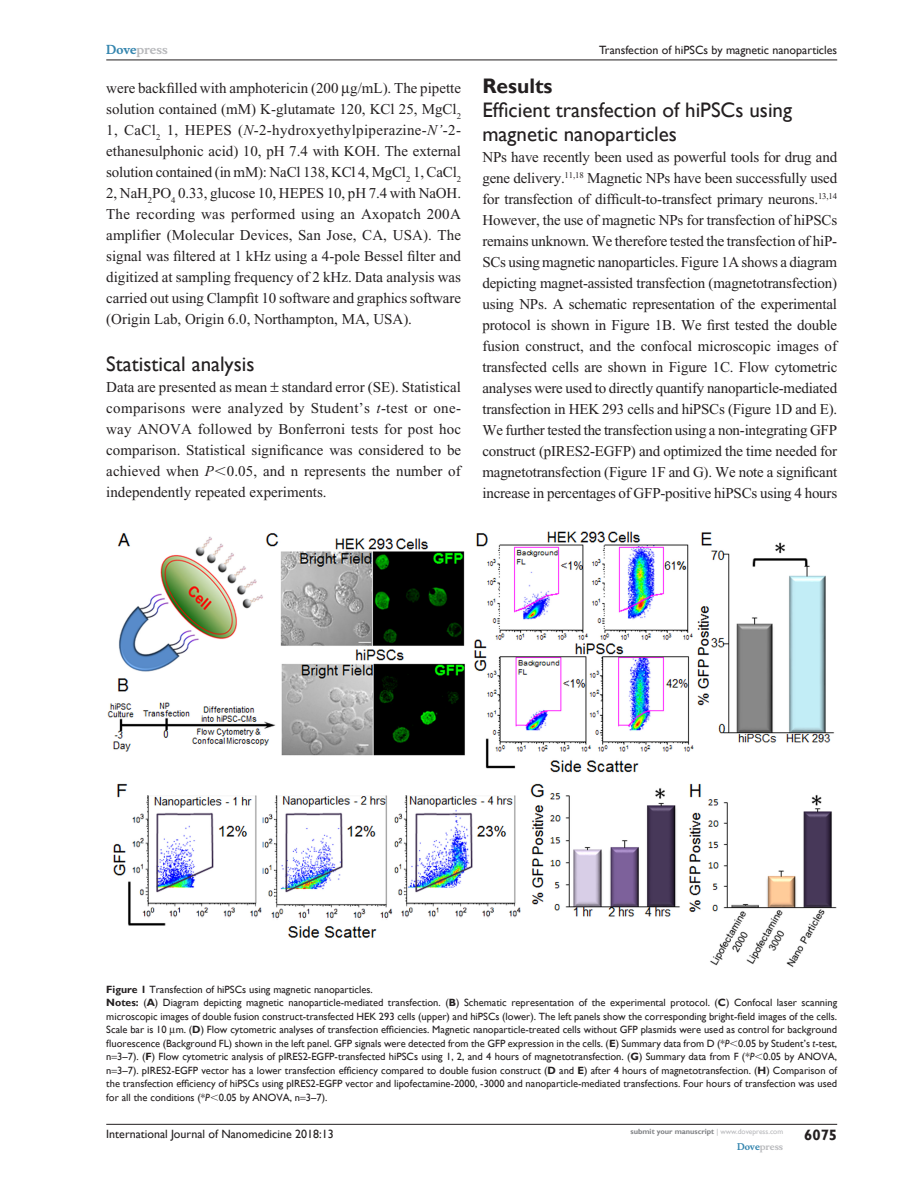
<style>
.page{position:relative;width:918px;height:1188px;background:#fff}
.page>*{position:absolute;margin:0;border:0;box-sizing:border-box;transform-origin:0 0}
.H2-after-H1{font:21px/24px "Gill Sans";color:#231f20}
.H1-before-H2{font:700 21px "Gill Sans";color:#231f20}
.TxF{font:15px/21px "Times New Roman";color:#231f20;text-align:justify}
.RunFolio-R{font:700 15px "Gill Sans";color:#231f20}
.RunH-R{font:12px "Gill Sans";color:#231f20}
.RunF-R{font:12px "Gill Sans";color:#231f20}
.RunH-Brand-R{font:700 12px "Musee";color:#b8b9bc}
.FigSNRI{font:10.5px/13.5px "Gill Sans";color:#231f20;text-align:justify}
.FigC{font:10.5px "Gill Sans";color:#231f20}
.RunF-Brand-R{font:700 9px "Musee";color:#b8b9bc}
.RunF-SubmityourMS-R{font:700 7.5px "Gill Sans";color:#808285}
.s1{color:#3485ae}
.s2{font-style:italic}
.s3{font-family:"Mathematical Pi One"}
.s4{font-weight:700}
.s5{font-weight:400;color:#b8b9bc}
</style>
<div class="page">
<hr style="left:106px;top:1124px;width:731px;height:1px;background:#231f20">
<hr style="left:106px;top:60px;width:731px;height:1px;background:#231f20">
<img style="left:107px;top:532px;width:729px;height:436px">
<p class="RunH-Brand-R" style="left:106px;top:43px;width:63px"><span class="s1">Dove</span>press</p>
<p class="TxF" style="left:106px;top:77px;width:356px">were backfilled with amphotericin (200 g/mL). The pipette solution contained (mM) K-glutamate 120, KCl 25, MgCl<sub>2<br></sub>1, CaCl<sub>2</sub> 1, HEPES (<span class="s2">N</span>-2-hydroxyethylpiperazine-<span class="s2">N’</span>-2- ethanesulphonic acid) 10, pH 7.4 with KOH. The external solution contained (in mM): NaCl 138, KCl 4, MgCl<sub>2</sub> 1, CaCl<sub>2<br></sub>2, NaH<sub>2</sub>PO<sub>4</sub> 0.33, glucose 10, HEPES 10, pH 7.4 with NaOH.<br>The recording was performed using an Axopatch 200A amplifier (Molecular Devices, San Jose, CA, USA). The signal was filtered at 1 kHz using a 4-pole Bessel filter and digitized at sampling frequency of 2 kHz. Data analysis was carried out using Clampfit 10 software and graphics software (Origin Lab, Origin 6.0, Northampton, MA, USA).</p>
<h2 class="H2-after-H1" style="left:106px;top:353px;width:150px">Statistical analysis</h2>
<p class="TxF" style="left:106px;top:377px;width:356px">Data are presented as mean standard error (SE). Statistical comparisons were analyzed by Student’s <span class="s2">t</span>-test or one&shy;way ANOVA followed by Bonferroni tests for post hoc comparison. Statistical significance was considered to be achieved when <span class="s2">P</span><span class="s3">,</span>0.05, and n represents the number of independently repeated experiments.</p>
<p class="RunH-R" style="left:599px;top:43px;width:240px">Transfection of hiPSCs by magnetic nanoparticles</p>
<p class="H1-before-H2" style="left:482px;top:73px;width:72px">Results</p>
<p class="H2-after-H1" style="left:482px;top:98px;width:311px">Efficient transfection of hiPSCs using magnetic nanoparticles</p>
<p class="TxF" style="left:482px;top:146px;width:357px">NPs have recently been used as powerful tools for drug and gene delivery.<sup>11,18</sup> Magnetic NPs have been successfully used for transfection of difficult-to-transfect primary neurons.<sup>13,14<br></sup>However, the use of magnetic NPs for transfection of hiPSCs remains unknown. We therefore tested the transfection of hiP-SCs using magnetic nanoparticles. Figure 1A shows a diagram depicting magnet-assisted transfection (magnetotransfection) using NPs. A schematic representation of the experimental protocol is shown in Figure 1B. We first tested the double fusion construct, and the confocal microscopic images of transfected cells are shown in Figure 1C. Flow cytometric analyses were used to directly quantify nanoparticle-mediated transfection in HEK 293 cells and hiPSCs (Figure 1D and E).<br>We further tested the transfection using a non-integrating GFP construct (pIRES2-EGFP) and optimized the time needed for magnetotransfection (Figure 1F and G). We note a significant increase in percentages of GFP-positive hiPSCs using 4 hours</p>
<p class="FigC" style="left:106px;top:983px;width:268px"><span class="s4">Figure 1</span> Transfection of hiPSCs using magnetic nanoparticles.</p>
<p class="FigSNRI" style="left:106px;top:996px;width:732px"><span class="s4">Notes:</span> (<span class="s4">A</span>) Diagram depicting magnetic nanoparticle-mediated transfection. (<span class="s4">B</span>) Schematic representation of the experimental protocol. (<span class="s4">C</span>) Confocal laser scanning microscopic images of double fusion construct-transfected HEK 293 cells (upper) and hiPSCs (lower). The left panels show the corresponding bright-field images of the cells.<br>Scale bar is 10 m. (<span class="s4">D</span>) Flow cytometric analyses of transfection efficiencies. Magnetic nanoparticle-treated cells without GFP plasmids were used as control for background fluorescence (Background FL) shown in the left panel. GFP signals were detected from the GFP expression in the cells. (<span class="s4">E</span>) Summary data from D (*<span class="s2">P</span><span class="s3">,</span>0.05 by Student’s <span class="s2">t</span>-test, n 3–7). (<span class="s4">F</span>) Flow cytometric analysis of pIRES2-EG FP-transfected hiPSCs using 1, 2, and 4 hours of magnetotransfection. (<span class="s4">G</span>) Summary data from F (*<span class="s2">P</span><span class="s3">,</span>0.05 by ANOVA, n 3–7). pIRES2-EGFP vector has a lower transfection efficiency compared to double fusion construct (<span class="s4">D</span> and <span class="s4">E</span>) after 4 hours of magnetotransfection. (<span class="s4">H</span>) Comparison of the transfection efficiency of hiPSCs using pIRES2-EGFP vector and lipofectamine-2000, -3000 and nanoparticle-mediated transfections. Four hours of transfection was used for all the conditions (*<span class="s2">P</span><span class="s3">,</span>0.05 by ANOVA, n 3–7).</p>
<p class="RunF-R" style="left:106px;top:1127px;width:229px">International Journal of Nanomedicine 2018:13</p>
<p class="RunF-SubmityourMS-R" style="left:631px;top:1127px;width:154px">submit your manuscript <span class="s5">| www.dovepress.com</span></p>
<p class="RunF-Brand-R" style="left:737px;top:1141px;width:48px"><span class="s1">Dove</span>press</p>
<p class="RunFolio-R" style="left:804px;top:1126px;width:35px">6075</p>
</div>
